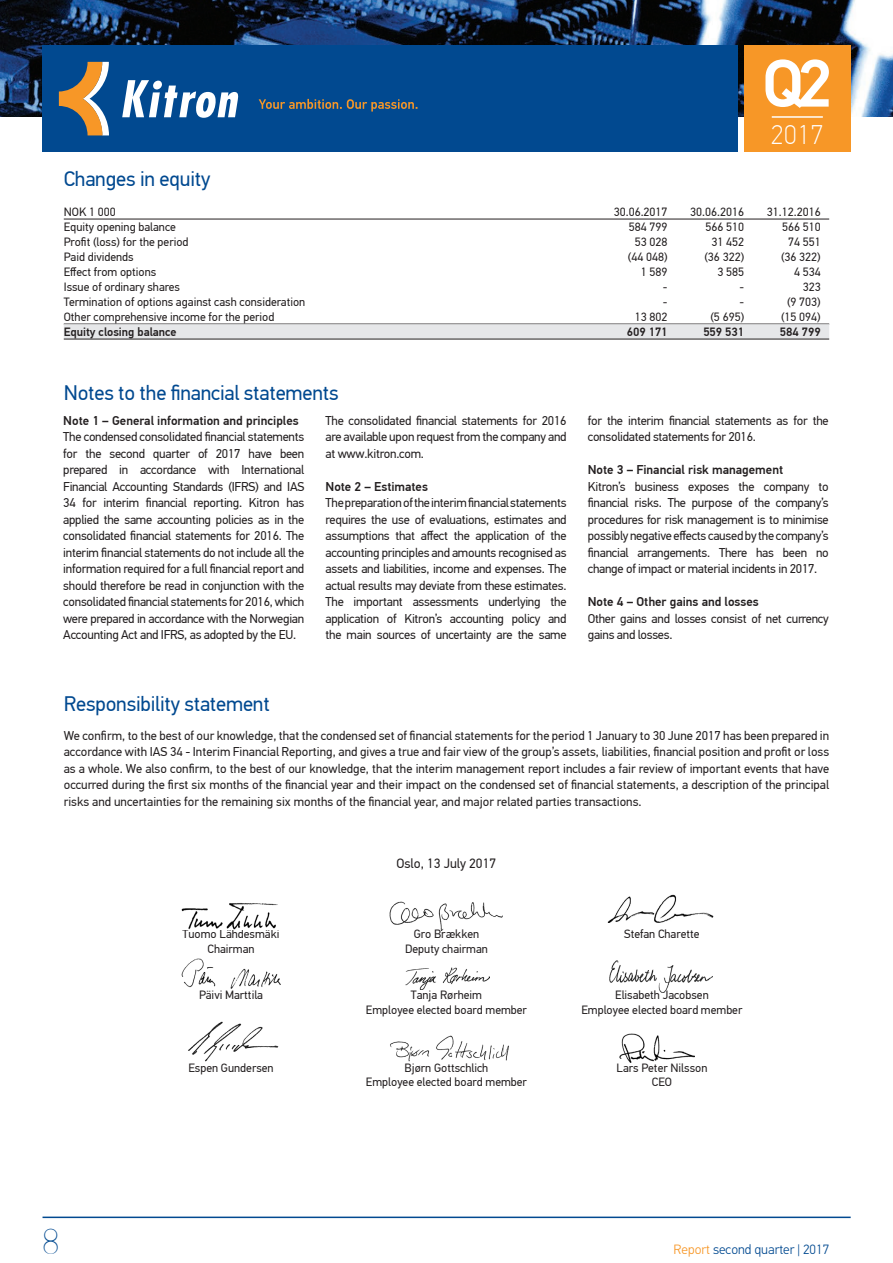
<style>
.page{position:relative;width:893px;height:1263px;background:#fff}
.page>*{position:absolute;margin:0;border:0;box-sizing:border-box;transform-origin:0 0}
.t1{font:500 67.35px "PF Din Text Pro";color:#fff}
.t2{font:100 36px "PF Din Text Pro";color:#014990}
.t3{font:100 27px "PF Din Text Pro";color:#fff}
.t4{font:21px "PF Din Text Pro";letter-spacing:-.01em;color:#014990}
.t5{font:300 13.5px "PF Din Text Pro";color:#014990}
.Brødtekst{font:13.5px "PF Din Text Pro";color:#231f20}
.Brødtekst-2{font:12.75px/16.5px "PF Din Text Pro";letter-spacing:-.02em;color:#231f20;text-align:justify}
.Heading{font:500 12.75px "PF Din Text Pro";color:#231f20}
.Signaturer{font:12px "PF Din Text Pro";color:#231f20}
.Tabell{font:12px "PF Din Text Pro";color:#231f20}
.Tabell_Stek{font:12px "PF Din Text Pro";color:#231f20}
.Tabell_Total{font:500 12px "PF Din Text Pro";color:#231f20}
.s1{color:#f79727}
</style>
<div class="page">
<hr style="left:43px;top:1216px;width:808px;height:2px;background:#014990">
<img style="left:0;top:0;width:893px;height:117px">
<div style="left:43px;top:45px;width:695px;height:107px;background:#014990"></div>
<div style="left:744px;top:45px;width:106px;height:107px;background:#f79727"></div>
<svg style="left:59px;top:62px;width:358px;height:73px"></svg>
<hr style="left:772px;top:116px;width:51px;height:2px;background:#fff">
<img style="left:607px;top:895px;width:107px;height:28px">
<img style="left:188px;top:1021px;width:90px;height:40px">
<hr style="left:64px;top:219px;width:765px;height:1px;background:#231f20">
<div style="left:64px;top:324px;width:765px;height:15px;background:#e6e7e9"></div>
<hr style="left:64px;top:339px;width:765px;height:1px;background:#231f20">
<img style="left:389px;top:901px;width:114px;height:30px">
<img style="left:609px;top:961px;width:103px;height:32px">
<img style="left:181px;top:958px;width:100px;height:30px">
<img style="left:181px;top:903px;width:97px;height:26px">
<img style="left:390px;top:1035px;width:119px;height:27px">
<img style="left:620px;top:1033px;width:74px;height:30px">
<img style="left:405px;top:967px;width:85px;height:22px">
<h1 class="t1" style="left:762px;top:43px;width:72px">Q2</h1>
<h3 class="t3" style="left:771px;top:119px;width:54px">2017</h3>
<p class="t4" style="left:64px;top:166px;width:148px">Changes in equity</p>
<p class="Tabell_Stek" style="left:64px;top:205px;width:54px">NOK 1 000</p>
<p class="Tabell_Stek" style="left:614px;top:205px;width:55px">30.06.2017</p>
<p class="Tabell_Stek" style="left:690px;top:205px;width:55px">30.06.2016</p>
<p class="Tabell_Stek" style="left:767px;top:205px;width:55px">31.12.2016</p>
<p class="Tabell" style="left:64px;top:220px;width:114px">Equity opening balance</p>
<p class="Tabell" style="left:629px;top:220px;width:40px">584 799</p>
<p class="Tabell" style="left:705px;top:220px;width:40px">566 510</p>
<p class="Tabell" style="left:782px;top:220px;width:40px">566 510</p>
<p class="Tabell" style="left:64px;top:235px;width:126px">Profit (loss) for the period</p>
<p class="Tabell" style="left:635px;top:235px;width:34px">53 028</p>
<p class="Tabell" style="left:711px;top:235px;width:34px">31 452</p>
<p class="Tabell" style="left:788px;top:235px;width:34px">74 551</p>
<p class="Tabell" style="left:64px;top:250px;width:71px">Paid dividends</p>
<p class="Tabell" style="left:628px;top:250px;width:41px">(44 048)</p>
<p class="Tabell" style="left:704px;top:250px;width:41px">(36 322)</p>
<p class="Tabell" style="left:781px;top:250px;width:41px">(36 322)</p>
<p class="Tabell" style="left:64px;top:265px;width:94px">Effect from options</p>
<p class="Tabell" style="left:641px;top:265px;width:28px">1 589</p>
<p class="Tabell" style="left:717px;top:265px;width:28px">3 585</p>
<p class="Tabell" style="left:794px;top:265px;width:28px">4 534</p>
<p class="Tabell" style="left:64px;top:280px;width:118px">Issue of ordinary shares</p>
<p class="Tabell" style="left:663px;top:280px;width:6px">-</p>
<p class="Tabell" style="left:739px;top:280px;width:6px">-</p>
<p class="Tabell" style="left:803px;top:280px;width:19px">323</p>
<p class="Tabell" style="left:64px;top:295px;width:243px">Termination of options against cash consideration</p>
<p class="Tabell" style="left:663px;top:295px;width:6px">-</p>
<p class="Tabell" style="left:739px;top:295px;width:6px">-</p>
<p class="Tabell" style="left:787px;top:295px;width:35px">(9 703)</p>
<p class="Tabell_Stek" style="left:64px;top:310px;width:212px">Other comprehensive income for the period</p>
<p class="Tabell_Stek" style="left:635px;top:310px;width:34px">13 802</p>
<p class="Tabell_Stek" style="left:710px;top:310px;width:35px">(5 695)</p>
<p class="Tabell_Stek" style="left:781px;top:310px;width:41px">(15 094)</p>
<p class="Tabell_Total" style="left:64px;top:325px;width:114px">Equity closing balance</p>
<p class="Tabell_Total" style="left:627px;top:325px;width:42px">609 171</p>
<p class="Tabell_Total" style="left:703px;top:325px;width:42px">559 531</p>
<p class="Tabell_Total" style="left:780px;top:325px;width:42px">584 799</p>
<p class="t4" style="left:64px;top:380px;width:276px">Notes to the financial statements</p>
<p class="Heading" style="left:63px;top:413px;width:237px">Note 1 – General information and principles</p>
<p class="Brødtekst-2" style="left:63px;top:429px;width:242px">The condensed consolidated financial statements for the second quarter of 2017 have been prepared in accordance with International Financial Accounting Standards (IFRS) and IAS 34 for interim financial reporting. Kitron has applied the same accounting policies as in the consolidated financial statements for 2016. The interim financial statements do not include all the information required for a full financial report and should therefore be read in conjunction with the consolidated financial statements for 2016, which were prepared in accordance with the Norwegian Accounting Act and IFRS, as adopted by the EU.</p>
<p class="t4" style="left:64px;top:691px;width:208px">Responsibility statement</p>
<p class="Brødtekst-2" style="left:326px;top:412px;width:242px">The consolidated financial statements for 2016 are available upon request from the company and</p>
<p class="Brødtekst-2" style="left:326px;top:445px;width:100px">at www.kitron.com.</p>
<p class="Heading" style="left:326px;top:479px;width:104px">Note 2 – Estimates</p>
<p class="Brødtekst-2" style="left:326px;top:495px;width:242px">The preparation of the interim financial statements requires the use of evaluations, estimates and assumptions that affect the application of the accounting principles and amounts recognised as assets and liabilities, income and expenses. The actual results may deviate from these estimates.<br>The important assessments underlying the application of Kitron’s accounting policy and the main sources of uncertainty are the same</p>
<p class="Brødtekst-2" style="left:588px;top:412px;width:242px">for the interim financial statements as for the consolidated statements for 2016.</p>
<p class="Heading" style="left:588px;top:462px;width:197px">Note 3 – Financial risk management</p>
<p class="Brødtekst-2" style="left:588px;top:478px;width:242px">Kitron’s business exposes the company to financial risks. The purpose of the company’s procedures for risk management is to minimise possibly negative effects caused by the company’s financial arrangements. There has been no change of impact or material incidents in 2017.</p>
<p class="Heading" style="left:588px;top:594px;width:172px">Note 4 – Other gains and losses</p>
<p class="Brødtekst-2" style="left:588px;top:610px;width:242px">Other gains and losses consist of net currency gains and losses.</p>
<p class="Brødtekst-2" style="left:64px;top:727px;width:767px">We confirm, to the best of our knowledge, that the condensed set of financial statements for the period 1 January to 30 June 2017 has been prepared in accordance with IAS 34 - Interim Financial Reporting, and gives a true and fair view of the group’s assets, liabilities, financial position and profit or loss as a whole. We also confirm, to the best of our knowledge, that the interim management report includes a fair review of important events that have occurred during the first six months of the financial year and their impact on the condensed set of financial statements, a description of the principal risks and uncertainties for the remaining six months of the financial year, and major related parties transactions.</p>
<h2 class="t2" style="left:43px;top:1221px;width:18px">8</h2>
<p class="Brødtekst" style="left:396px;top:855px;width:101px">Oslo, 13 July 2017</p>
<p class="Signaturer" style="left:183px;top:927px;width:98px">Tuomo Lähdesmäki</p>
<p class="Signaturer" style="left:207px;top:941px;width:49px">Chairman</p>
<p class="Signaturer" style="left:414px;top:927px;width:67px">Gro Brækken</p>
<p class="Signaturer" style="left:405px;top:941px;width:84px">Deputy chairman</p>
<p class="Signaturer" style="left:624px;top:927px;width:77px">Stefan Charette</p>
<p class="Signaturer" style="left:199px;top:988px;width:66px">Päivi Marttila</p>
<p class="Signaturer" style="left:411px;top:988px;width:73px">Tanja Rørheim</p>
<p class="Signaturer" style="left:366px;top:1002px;width:163px">Employee elected board member</p>
<p class="Signaturer" style="left:615px;top:988px;width:95px">Elisabeth Jacobsen</p>
<p class="Signaturer" style="left:581px;top:1002px;width:163px">Employee elected board member</p>
<p class="Signaturer" style="left:188px;top:1060px;width:87px">Espen Gundersen</p>
<p class="Signaturer" style="left:405px;top:1060px;width:85px">Bjørn Gottschlich</p>
<p class="Signaturer" style="left:366px;top:1075px;width:163px">Employee elected board member</p>
<p class="Signaturer" style="left:616px;top:1060px;width:92px">Lars Peter Nilsson</p>
<p class="Signaturer" style="left:652px;top:1075px;width:22px">CEO</p>
<p class="t5" style="left:673px;top:1242px;width:157px"><span class="s1">Report</span> second quarter | 2017</p>
</div>
